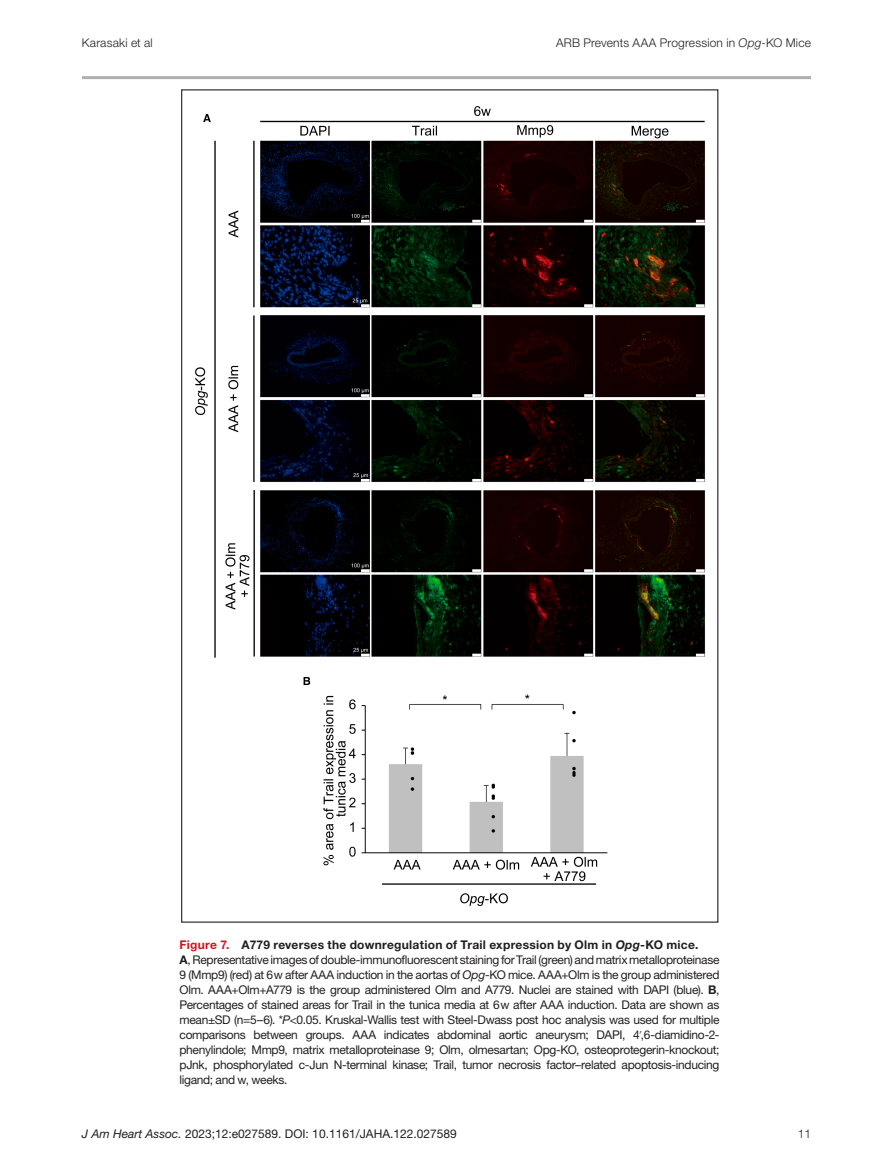
<style>
.page{position:relative;width:893px;height:1174px;background:#fff}
.page>*{position:absolute;margin:0;border:0;box-sizing:border-box;transform-origin:0 0}
.t1{font:12px/15px "Helvetica Neue LT Std";letter-spacing:-.025em;color:#231f20}
.t2{font:12px "Helvetica Neue LT Std";color:#231f20}
.t3{font:300 12px "Helvetica Neue LT Std";letter-spacing:.015em;color:#231f20}
.s1{font-style:italic}
.s2{font-weight:700;color:#cd151d}
.s3{font-weight:700}
.s4{font-weight:700;font-style:italic}
.s5{font-family:"STIX"}
</style>
<div class="page">
<img style="left:195px;top:106px;width:510px;height:800px">
<hr style="left:82px;top:76px;width:729px;height:3px;background:#aeafb3">
<p class="t3" style="left:82px;top:35px;width:72px">Karasaki et al</p>
<p class="t3" style="left:556px;top:35px;width:256px">ARB Prevents AAA Progression in <span class="s1">Opg</span>-KO Mice</p>
<p class="t1" style="left:179px;top:936px;width:542px"><span class="s2">Figure 7.</span> <span class="s3">A779 reverses the downregulation of Trail expression by Olm in</span> <span class="s4">Opg</span><span class="s3">-KO mice.<br>A</span>, Representative images of double-immunofluorescent staining for Trail (green) and matrix metalloproteinase 9 (Mmp9) (red) at 6w after AAA induction in the aortas of <span class="s1">Opg</span>-KO mice. AAA+Olm is the group administered Olm. AAA+Olm+A779 is the group administered Olm and A779. Nuclei are stained with DAPI (blue). <span class="s3">B</span>, Percentages of stained areas for Trail in the tunica media at 6w after AAA induction. Data are shown as mean±SD (n=5–6). *<span class="s1">P</span>&lt;0.05. Kruskal-Wallis test with Steel-Dwass post hoc analysis was used for multiple comparisons between groups. AAA indicates abdominal aortic aneurysm; DAPI, 4<span class="s5">′</span>,6-diamidino-2- phenylindole; Mmp9, matrix metalloproteinase 9; Olm, olmesartan; Opg-KO, osteoprotegerin-knockout; pJnk, phosphorylated c-Jun N-terminal kinase; Trail, tumor necrosis factor–related apoptosis-inducing ligand; and w, weeks.</p>
<p class="t2" style="left:82px;top:1126px;width:376px"><span class="s1">J Am Heart Assoc.</span> 2023;12:e027589. DOI: 10.1161/JAHA.122.027589</p>
<p class="t3" style="left:798px;top:1126px;width:15px">11</p>
</div>
